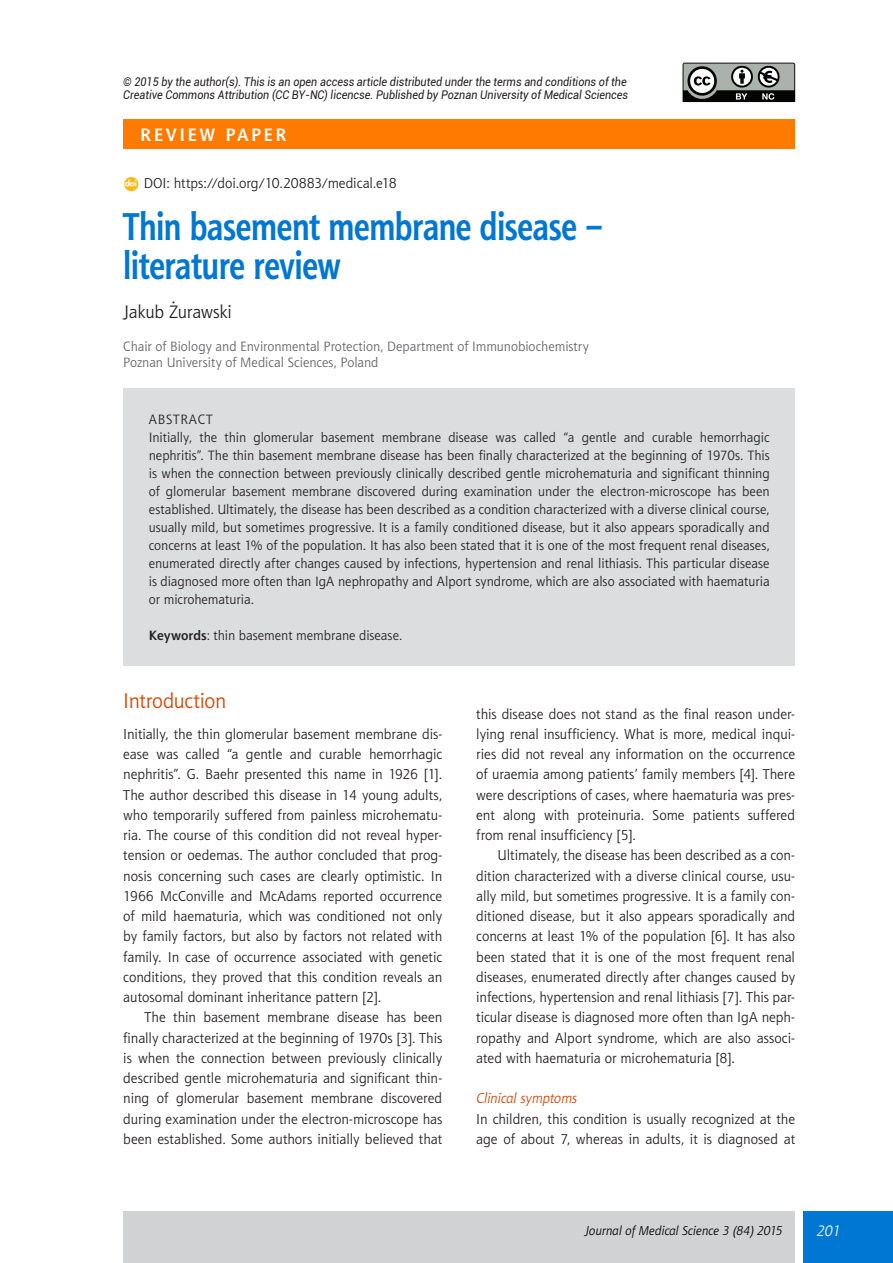
<style>
.page{position:relative;width:893px;height:1263px;background:#fff}
.page>*{position:absolute;margin:0;border:0;box-sizing:border-box;transform-origin:0 0}
.TYT_tytul{font:700 39px/39px "Aerton Cnd TTEFN";letter-spacing:-.01em;color:#0077d2}
.PKT_1{font:21px "Aerton TTEFN";letter-spacing:-.01em;color:#d74400}
.TYT_autorzy{font:18px "Aerton TTEFN";letter-spacing:-.015em;color:#231f20}
.TXT_wciecie{font:700 18px "Aerton TTEFN";letter-spacing:.14em;color:#fff}
.t1{font:italic 15px "Aerton TTEFN";color:#fff}
.TXT_wciecie-2{font:14.25px/20.2px "Aerton TTEFN";color:#231f20;text-align:justify}
.TXT_bez_wciecia{font:14.25px/20.2px "Aerton TTEFN";color:#231f20;text-align:justify}
.DOI{font:14.25px "Aerton TTEFN";color:#231f20}
.PKT_3{font:italic 14.25px "Aerton TTEFN";letter-spacing:-.005em;color:#d74400}
.STR_tekst{font:13.5px/18px "Aerton TTEFN";color:#231f20;text-align:justify}
.TYT_afiliacja{font:13.5px/16.2px "Aerton TTEFN";color:#636366}
.TYT_afiliacja-2{font:13.5px "Aerton TTEFN";color:#231f20}
.t2{font:italic 12.75px "Aerton TTEFN";letter-spacing:.005em;color:#000}
.t3{font:italic 12px/13.5px "Roboto";color:#231f20;scale:.9 1}
.s1{font-weight:700}
</style>
<div class="page">
<div style="left:804px;top:1212px;width:89px;height:51px;background:#0077d2"></div>
<div style="left:123px;top:1212px;width:672px;height:51px;background:#d1d2d4"></div>
<svg style="left:683px;top:63px;width:113px;height:40px"></svg>
<div style="left:123px;top:388px;width:672px;height:277px;background:#dcdddf"></div>
<div style="left:123px;top:119px;width:672px;height:30px;background:#ff7a00"></div>
<p class="t3" style="left:123px;top:74px;width:562px">© 2015 by the author(s). This is an open access article distributed under the terms and conditions of the<br>Creative Commons Attribution (CC BY-NC) licencse. Published by Poznan University of Medical Sciences</p>
<p class="TXT_wciecie" style="left:140px;top:124px;width:147px">REVIEW PAPER</p>
<p class="DOI" style="left:144px;top:175px;width:254px">DOI: https://doi.org/10.20883/medical.e18</p>
<p class="TYT_tytul" style="left:123px;top:207px;width:481px">Thin basement membrane disease – literature review</p>
<p class="TYT_autorzy" style="left:123px;top:301px;width:110px">Jakub Żurawski</p>
<p class="TYT_afiliacja" style="left:123px;top:338px;width:467px">Chair of Biology and Environmental Protection, Department of Immunobiochemistry<br>Poznan University of Medical Sciences, Poland</p>
<p class="TYT_afiliacja-2" style="left:149px;top:411px;width:49px">Abstract</p>
<p class="STR_tekst" style="left:149px;top:428px;width:622px">Initially, the thin glomerular basement membrane disease was called “a gentle and curable hemorrhagic nephritis”. The thin basement membrane disease has been finally characterized at the beginning of 1970s. This is when the connection between previously clinically described gentle microhematuria and significant thinning of glomerular basement membrane discovered during examination under the electron-microscope has been established. Ultimately, the disease has been described as a condition characterized with a diverse clinical course, usually mild, but sometimes progressive. It is a family conditioned disease, but it also appears sporadically and concerns at least 1% of the population. It has also been stated that it is one of the most frequent renal diseases, enumerated directly after changes caused by infections, hypertension and renal lithiasis. This particular disease is diagnosed more often than IgA nephropathy and Alport syndrome, which are also associated with haematuria or microhematuria.</p>
<p class="STR_tekst" style="left:149px;top:626px;width:255px"><span class="s1">Keywords</span>: thin basement membrane disease.</p>
<p class="PKT_1" style="left:123px;top:689px;width:104px">Introduction</p>
<p class="TXT_bez_wciecia" style="left:123px;top:724px;width:320px">Initially, the thin glomerular basement membrane dis&shy;ease was called “a gentle and curable hemorrhagic nephritis”. G. Baehr presented this name in 1926 [1].<br>The author described this disease in 14 young adults, who temporarily suffered from painless microhematu&shy;ria. The course of this condition did not reveal hyper&shy;tension or oedemas. The author concluded that prog&shy;nosis concerning such cases are clearly optimistic. In 1966 McConville and McAdams reported occurrence of mild haematuria, which was conditioned not only by family factors, but also by factors not related with family. In case of occurrence associated with genetic conditions, they proved that this condition reveals an autosomal dominant inheritance pattern [2].</p>
<p class="TXT_wciecie-2" style="left:123px;top:1007px;width:320px;text-indent:21px">The thin basement membrane disease has been finally characterized at the beginning of 1970s [3]. This is when the connection between previously clinically described gentle microhematuria and significant thin&shy;ning of glomerular basement membrane discovered during examination under the electron-microscope has been established. Some authors initially believed that</p>
<p class="TXT_wciecie-2" style="left:476px;top:703px;width:320px">this disease does not stand as the final reason under&shy;lying renal insufficiency. What is more, medical inqui&shy;ries did not reveal any information on the occurrence of uraemia among patients’ family members [4]. There were descriptions of cases, where haematuria was pres&shy;ent along with proteinuria. Some patients suffered from renal insufficiency [5].</p>
<p class="TXT_wciecie-2" style="left:476px;top:845px;width:320px;text-indent:21px">Ultimately, the disease has been described as a con&shy;dition characterized with a diverse clinical course, usu&shy;ally mild, but sometimes progressive. It is a family con&shy;ditioned disease, but it also appears sporadically and concerns at least 1% of the population [6]. It has also been stated that it is one of the most frequent renal diseases, enumerated directly after changes caused by infections, hypertension and renal lithiasis [7]. This par&shy;ticular disease is diagnosed more often than IgA neph&shy;ropathy and Alport syndrome, which are also associ&shy;ated with haematuria or microhematuria [8].</p>
<p class="PKT_3" style="left:476px;top:1090px;width:102px">Clinical symptoms</p>
<p class="TXT_bez_wciecia" style="left:476px;top:1108px;width:320px">In children, this condition is usually recognized at the age of about 7, whereas in adults, it is diagnosed at</p>
<p class="t2" style="left:585px;top:1223px;width:199px">Journal of Medical Science 3 (84) 2015</p>
<p class="t1" style="left:816px;top:1222px;width:26px">201</p>
</div>
